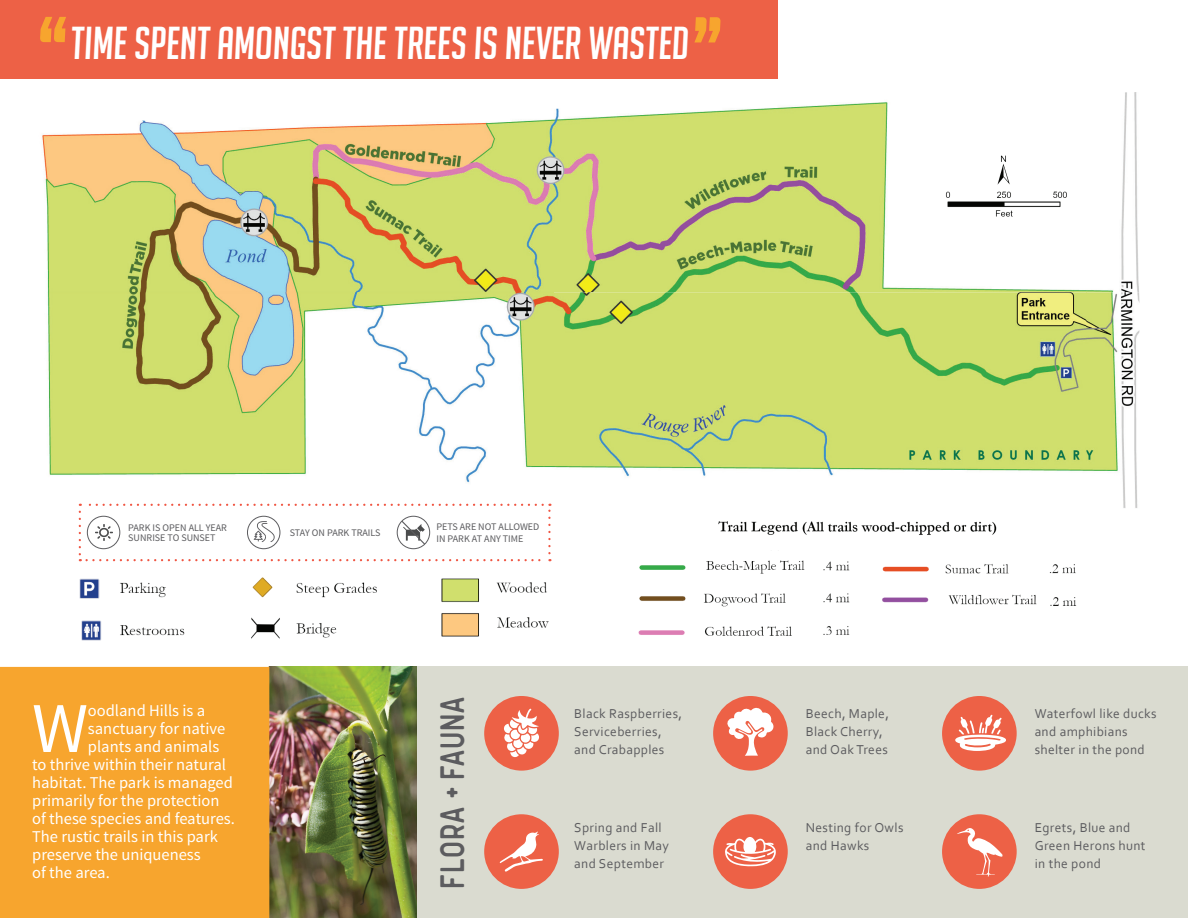
<style>
.page{position:relative;width:1188px;height:918px;background:#fff}
.page>*{position:absolute;margin:0;border:0;box-sizing:border-box;transform-origin:0 0}
.t1{font:italic 90px "Big Noodle Titling";color:#f7a52e}
.t2{font:71.4px "Source Sans Pro";color:#fff}
.t3{font:italic 45px "Big Noodle Titling";color:#fff}
.t4{font:33px "Oregon";letter-spacing:.01em;color:#5c5c5f;scale:.9 1}
.t5{font:16.5px "Source Sans Pro";color:#fff}
.t6{font:13.5px/18px "Corbel";letter-spacing:.025em;color:#5c5c5f}
.t7{font:10.05px/11.4px "Source Sans Pro";color:#5c5c5f}
.s1{font-size:90px;color:#f7a52e}
</style>
<div class="page">
<img style="left:42px;top:108px;width:564px;height:184px">
<img style="left:606px;top:92px;width:533px;height:200px">
<img style="left:47px;top:292px;width:1092px;height:221px">
<img style="left:935px;top:143px;width:136px;height:74px">
<img style="left:436px;top:561px;width:115px;height:76px">
<img style="left:250px;top:561px;width:127px;height:78px">
<img style="left:79px;top:561px;width:106px;height:80px">
<img style="left:637px;top:560px;width:441px;height:107px">
<img style="left:715px;top:505px;width:285px;height:30px">
<div style="left:268px;top:667px;width:920px;height:251px;background:#dadbd0"></div>
<div style="left:435px;top:485px;width:358px;height:24px;background:#fff"></div>
<svg style="left:79px;top:504px;width:472px;height:57px"></svg>
<div style="left:87px;top:516px;width:33px;height:33px;border:1px solid #5c5c5f;border-radius:50%"></div>
<img style="left:95px;top:524px;width:17px;height:17px">
<img style="left:269px;top:667px;width:147px;height:251px">
<div style="left:0;top:0;width:778px;height:79px;background:#ed6146"></div>
<div style="left:484px;top:696px;width:75px;height:75px;background:#ed6146;border-radius:50%"></div>
<svg style="left:504px;top:709px;width:35px;height:49px"></svg>
<div style="left:484px;top:814px;width:75px;height:75px;background:#ed6146;border-radius:50%"></div>
<svg style="left:500px;top:832px;width:43px;height:40px"></svg>
<div style="left:713px;top:696px;width:75px;height:75px;background:#ed6146;border-radius:50%"></div>
<svg style="left:727px;top:707px;width:47px;height:49px"></svg>
<div style="left:713px;top:814px;width:75px;height:75px;background:#ed6146;border-radius:50%"></div>
<svg style="left:725px;top:837px;width:51px;height:29px"></svg>
<div style="left:942px;top:696px;width:75px;height:75px;background:#ed6146;border-radius:50%"></div>
<svg style="left:955px;top:715px;width:51px;height:36px"></svg>
<div style="left:942px;top:814px;width:75px;height:75px;background:#ed6146;border-radius:50%"></div>
<svg style="left:957px;top:828px;width:46px;height:49px"></svg>
<div style="left:0;top:667px;width:269px;height:251px;background:#f7a52e"></div>
<h3 class="t3" style="left:39px;top:19px;width:652px"><span class="s1">“</span>TIME SPENT AMONGST THE TREES IS NEVER WASTED</h3>
<h1 class="t1" style="left:722px;top:57px;width:30px;rotate:-180deg">“</h1>
<p class="t7" style="left:128px;top:523px;width:100px;line-height:10.1px">PARK IS OPEN ALL YEAR<br>SUNRISE TO SUNSET</p>
<p class="t7" style="left:290px;top:527px;width:92px">STAY ON PARK TRAILS</p>
<p class="t7" style="left:436px;top:521px;width:104px">PETS ARE NOT ALLOWED<br>IN PARK AT ANY TIME</p>
<h2 class="t2" style="left:32px;top:684px;width:57px">W</h2>
<p class="t5" style="left:88px;top:700px;width:119px">oodland Hills is a</p>
<p class="t5" style="left:88px;top:718px;width:139px">sanctuary for native</p>
<p class="t5" style="left:88px;top:736px;width:133px">plants and animals</p>
<p class="t5" style="left:32px;top:754px;width:195px">to thrive within their natural</p>
<p class="t5" style="left:32px;top:772px;width:202px">habitat. The park is managed</p>
<p class="t5" style="left:32px;top:790px;width:189px">primarily for the protection</p>
<p class="t5" style="left:32px;top:808px;width:204px">of these species and features.</p>
<p class="t5" style="left:32px;top:826px;width:187px">The rustic trails in this park</p>
<p class="t5" style="left:32px;top:844px;width:170px">preserve the uniqueness</p>
<p class="t5" style="left:32px;top:862px;width:79px">of the area.</p>
<h3 class="t4" style="left:434px;top:889px;width:216px;rotate:-90deg">Flora + Fauna</h3>
<p class="t6" style="left:574px;top:704px;width:109px">Black Raspberries,<br>Serviceberries, and Crabapples</p>
<p class="t6" style="left:574px;top:819px;width:96px">Spring and Fall<br>Warblers in May and September</p>
<p class="t6" style="left:806px;top:704px;width:85px">Beech, Maple,<br>Black Cherry, and Oak Trees</p>
<p class="t6" style="left:806px;top:819px;width:99px">Nesting for Owls and Hawks</p>
<p class="t6" style="left:1035px;top:704px;width:123px">Waterfowl like ducks and amphibians shelter in the pond</p>
<p class="t6" style="left:1035px;top:819px;width:112px">Egrets, Blue and<br>Green Herons hunt in the pond</p>
</div>
